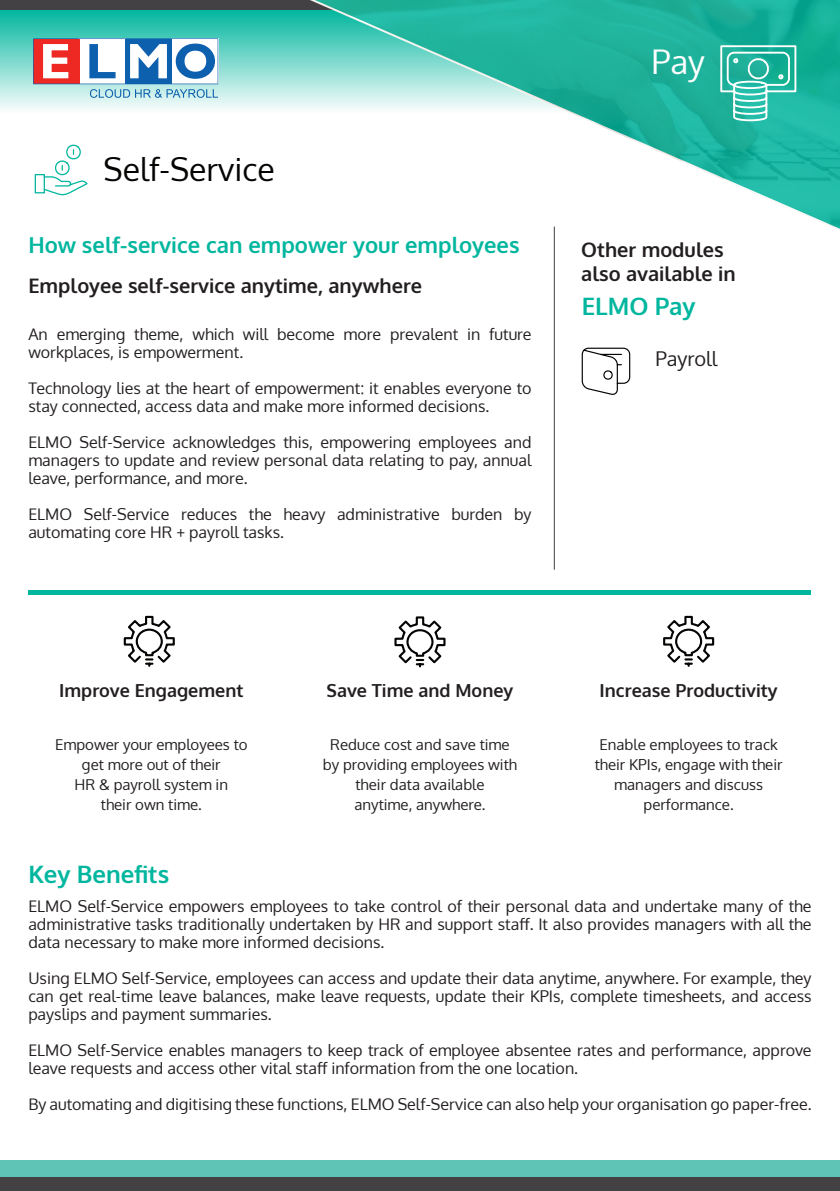
<style>
.page{position:relative;width:840px;height:1191px;background:#fff}
.page>*{position:absolute;margin:0;border:0;box-sizing:border-box;transform-origin:0 0}
.t1{font:33.4px "Oxygen";color:#fff}
.t2{font:32px "Oxygen";color:#040503}
.t3{font:700 24px "Oxygen";color:#00b69e}
.t4{font:700 22px "Oxygen";color:#00b69e}
.t5{font:700 20px/24px "Oxygen";color:#231f20}
.t6{font:20px "Oxygen";color:#231f20}
.body_02{font:700 18px "Oxygen";color:#231f20}
.t7{font:16px/18px "Oxygen";color:#231f20}
.t8{font:15px/20px "Oxygen";color:#231f20;text-align:center}
</style>
<div class="page">
<div style="left:0;top:9px;width:839px;height:115px;background:linear-gradient(to bottom,#03b69f,#fff)"></div>
<div style="left:0;top:1176px;width:839px;height:15px;background:#434144"></div>
<div style="left:0;top:0;width:839px;height:9px;background:#434144"></div>
<hr style="left:553px;top:227px;width:1px;height:342px;background:#404045">
<svg style="left:244px;top:0;width:595px;height:245px"></svg>
<svg style="left:719px;top:45px;width:77px;height:77px;background:#4fc4b3"></svg>
<div style="left:28px;top:589px;width:782px;height:5px;background:#00b69e"></div>
<div style="left:35px;top:174px;width:10px;height:19px;border:1px solid #00b69e"></div>
<svg style="left:43px;top:145px;width:45px;height:50px"></svg>
<svg style="left:124px;top:616px;width:51px;height:51px"></svg>
<svg style="left:581px;top:348px;width:49px;height:47px"></svg>
<svg style="left:394px;top:616px;width:51px;height:51px"></svg>
<svg style="left:663px;top:616px;width:50px;height:51px"></svg>
<div style="left:0;top:1160px;width:839px;height:16px;background:#5fc4b6"></div>
<svg style="left:33px;top:38px;width:185px;height:60px"></svg>
<p class="t2" style="left:104px;top:148px;width:173px">Self-Service</p>
<p class="t4" style="left:28px;top:231px;width:492px">How self-service can empower your employees</p>
<p class="t5" style="left:28px;top:274px;width:395px">Employee self-service anytime, anywhere</p>
<p class="t7" style="left:28px;top:325px;width:504px">An emerging theme, which will become more prevalent in future workplaces, is empowerment.</p>
<p class="t7" style="left:28px;top:379px;width:504px">Technology lies at the heart of empowerment: it enables everyone to stay connected, access data and make more informed decisions.</p>
<p class="t7" style="left:28px;top:433px;width:504px;text-align:justify">ELMO Self-Service acknowledges this, empowering employees and managers to update and review personal data relating to pay, annual leave, performance, and more.</p>
<p class="t7" style="left:28px;top:505px;width:504px">ELMO Self-Service reduces the heavy administrative burden by automating core HR + payroll tasks.</p>
<p class="t1" style="left:651px;top:39px;width:55px">Pay</p>
<p class="t5" style="left:581px;top:238px;width:156px">Other modules also available in</p>
<p class="t3" style="left:581px;top:291px;width:115px">ELMO Pay</p>
<p class="t6" style="left:655px;top:345px;width:63px">Payroll</p>
<p class="body_02" style="left:59px;top:679px;width:186px">Improve Engagement</p>
<p class="t8" style="left:55px;top:734px;width:194px">Empower your employees to get more out of their</p>
<p class="t8" style="left:75px;top:774px;width:155px">HR &amp; payroll system in</p>
<p class="t8" style="left:101px;top:794px;width:103px">their own time.</p>
<p class="t3" style="left:28px;top:859px;width:142px">Key Benefits</p>
<p class="body_02" style="left:326px;top:679px;width:188px">Save Time and Money</p>
<p class="t8" style="left:323px;top:734px;width:195px">Reduce cost and save time by providing employees with their data available<br>anytime, anywhere.</p>
<p class="body_02" style="left:599px;top:679px;width:179px">Increase Productivity</p>
<p class="t8" style="left:594px;top:734px;width:189px">Enable employees to track their KPIs, engage with their managers and discuss performance.</p>
<p class="t7" style="left:28px;top:897px;width:784px;text-align:justify">ELMO Self-Service empowers employees to take control of their personal data and undertake many of the administrative tasks traditionally undertaken by HR and support staff. It also provides managers with all the data necessary to make more informed decisions.</p>
<p class="t7" style="left:28px;top:969px;width:784px;text-align:justify">Using ELMO Self-Service, employees can access and update their data anytime, anywhere. For example, they can get real-time leave balances, make leave requests, update their KPIs, complete timesheets, and access payslips and payment summaries.</p>
<p class="t7" style="left:28px;top:1041px;width:784px">ELMO Self-Service enables managers to keep track of employee absentee rates and performance, approve leave requests and access other vital staff information from the one location.</p>
<p class="t7" style="left:28px;top:1095px;width:784px">By automating and digitising these functions, ELMO Self-Service can also help your organisation go paper-free.</p>
</div>
